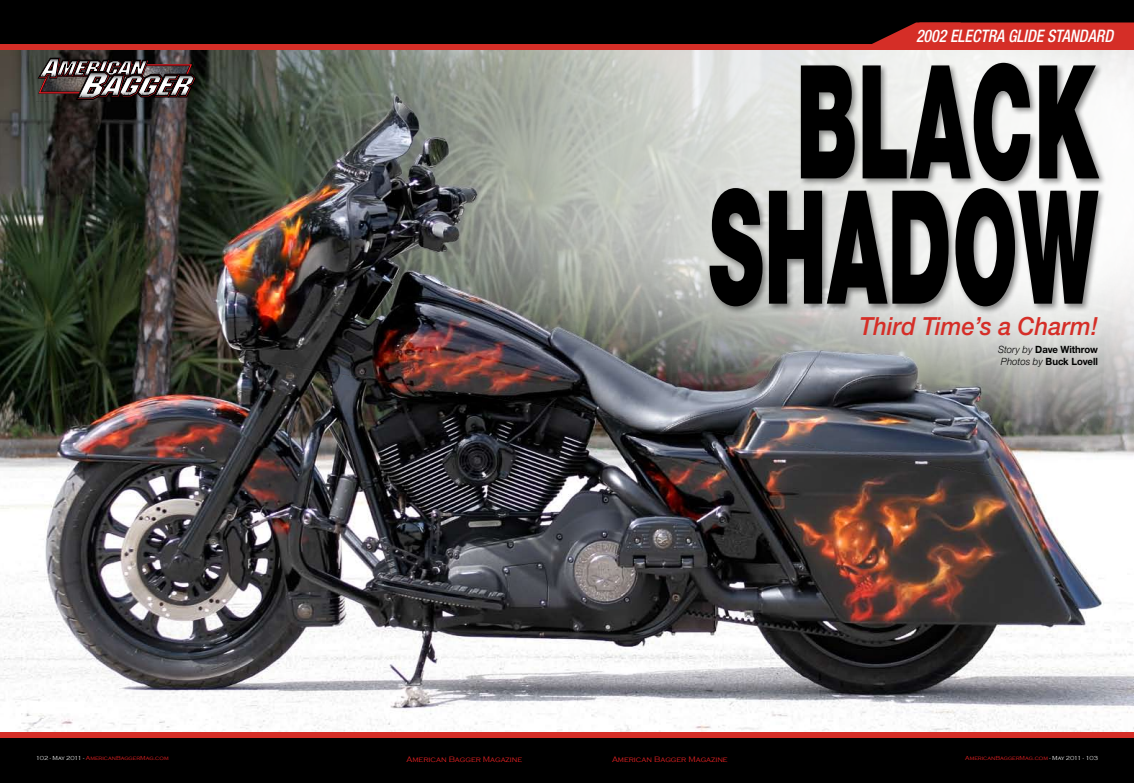
<style>
.page{position:relative;width:1134px;height:783px;background:#fff}
.page>*{position:absolute;margin:0;border:0;box-sizing:border-box;transform-origin:0 0}
.t1{font:900 158.2px/125.3px "Helvetica Neue";letter-spacing:.01em;color:#000;text-align:center;scale:.52 1}
.t2{font:italic 500 25px "Helvetica Neue CE";color:#d52e27;scale:.94 1}
.t3{font:italic 500 condensed 17.2px "Helvetica Neue";color:#fff;scale:.91 1}
.t4{font:700 10px/12px "Helvetica Neue CE";color:#000;scale:.96 1}
.t5{font:300 8px "Copperplate Gothic";color:#ed2224}
.t6{font:300 6px "Copperplate Gothic";color:#ed2224}
.s1{font-weight:300;font-style:italic}
.s2{color:#fff}
</style>
<div class="page">
<div style="left:0;top:0;width:1134px;height:47px;background:#000"></div>
<div style="left:0;top:733px;width:1134px;height:50px;background:#000"></div>
<svg style="left:872px;top:22px;width:262px;height:22px;background:#bf2922"></svg>
<div style="left:0;top:44px;width:1134px;height:6px;background:#d52e27"></div>
<img style="left:0;top:52px;width:1134px;height:686px">
<h3 class="t3" style="left:916px;top:25px;width:218px">2002 ELECTRA GLIDE STANDARD</h3>
<h1 class="t1" style="left:709px;top:59px;width:750px">BLACK<br>SHADOW</h1>
<h2 class="t2" style="left:860px;top:311px;width:255px">Third Time’s a Charm!</h2>
<h3 class="t4" style="left:998px;top:343px;width:106px"><span class="s1">Story by</span> Dave Withrow<br><span class="s1">Photos by</span> Buck Lovell</h3>
<p class="t6" style="left:36px;top:755px;width:134px"><span class="s2">102 - May 2011 -</span> AmericanBaggerMag.com</p>
<h3 class="t5" style="left:406px;top:755px;width:117px">American Bagger Magazine</h3>
<h3 class="t5" style="left:612px;top:755px;width:117px">American Bagger Magazine</h3>
<p class="t6" style="left:965px;top:755px;width:134px">AmericanBaggerMag.com <span class="s2">- May 2011 - 103</span></p>
</div>
